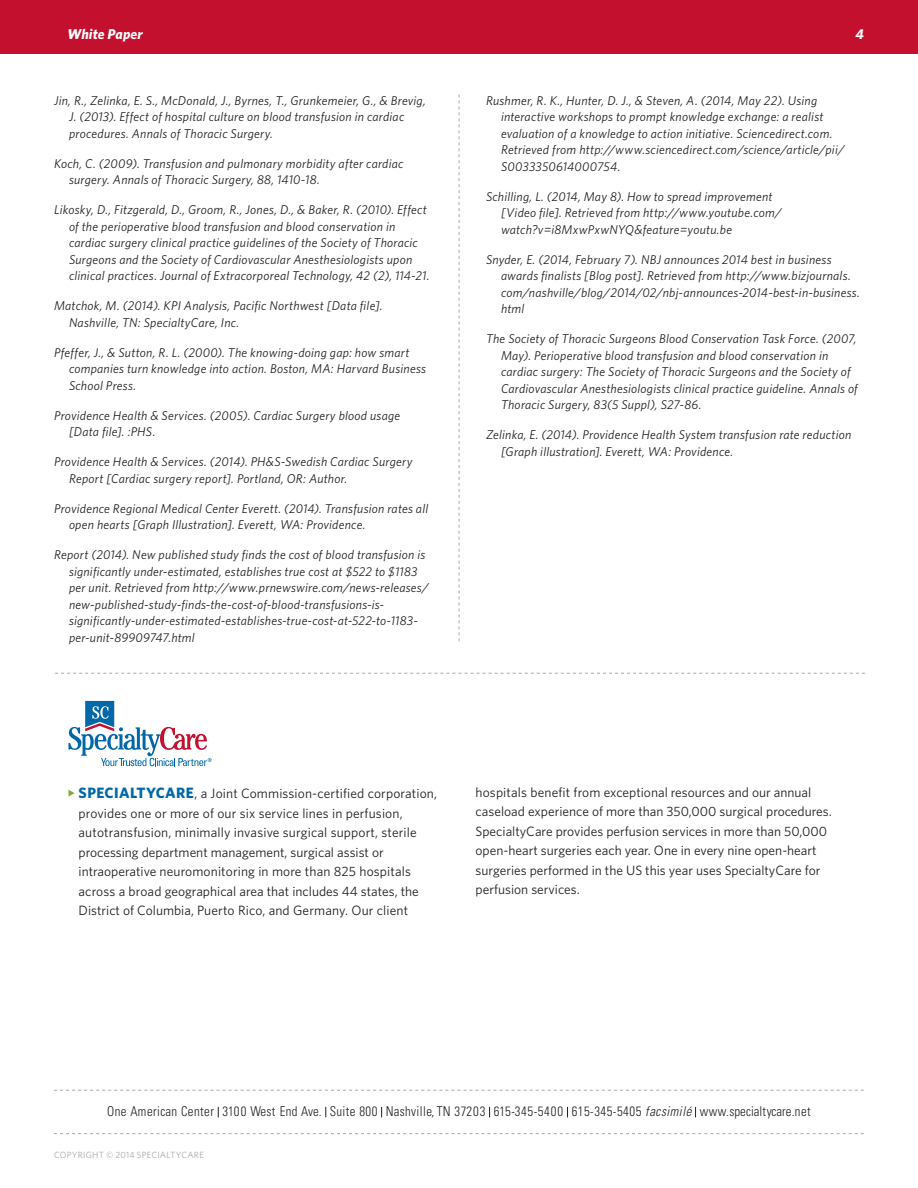
<style>
.page{position:relative;width:918px;height:1188px;background:#fff}
.page>*{position:absolute;margin:0;border:0;box-sizing:border-box;transform-origin:0 0}
.body_copy{font:italic 700 14.25px "Whitney";letter-spacing:.01em;color:#fff}
.t1{font:13.5px/19.5px "Whitney";color:#231f20}
.t2{font:300 condensed 13.5px "Univers LT Std";letter-spacing:.04em;color:#231f20;scale:.95 1}
.reference{font:italic 12.75px/16.5px "Whitney";letter-spacing:.02em;color:#231f20}
.t3{font:9px "Whitney";letter-spacing:.025em;color:#a8a9ad}
.s1{font-weight:700;font-size:15px;color:#0068a9}
.s2{font-style:italic}
</style>
<div class="page">
<svg style="left:459px;top:94px;width:1px;height:547px"></svg>
<svg style="left:54px;top:1090px;width:810px;height:1px"></svg>
<svg style="left:68px;top:701px;width:144px;height:65px"></svg>
<svg style="left:68px;top:790px;width:7px;height:7px"></svg>
<svg style="left:55px;top:673px;width:810px;height:1px"></svg>
<svg style="left:54px;top:1133px;width:810px;height:1px"></svg>
<div style="left:0;top:0;width:918px;height:54px;background:#c3102f"></div>
<p class="body_copy" style="left:68px;top:25px;width:77px">White Paper</p>
<p class="body_copy" style="left:856px;top:25px;width:10px">4</p>
<p class="reference" style="left:69px;top:92px;width:358px;text-indent:-15px">Jin, R., Zelinka, E. S., McDonald, J., Byrnes, T., Grunkemeier, G., &amp; Brevig,<br>J. (2013). Effect of hospital culture on blood transfusion in cardiac procedures. Annals of Thoracic Surgery.</p>
<p class="reference" style="left:69px;top:155px;width:336px;text-indent:-15px">Koch, C. (2009). Transfusion and pulmonary morbidity after cardiac surgery. Annals of Thoracic Surgery, 88, 1410-18.</p>
<p class="reference" style="left:69px;top:201px;width:362px;text-indent:-15px">Likosky, D., Fitzgerald, D., Groom, R., Jones, D., &amp; Baker, R. (2010). Effect of the perioperative blood transfusion and blood conservation in cardiac surgery clinical practice guidelines of the Society of Thoracic Surgeons and the Society of Cardiovascular Anesthesiologists upon clinical practices. Journal of Extracorporeal Technology, 42 (2), 114-21.</p>
<p class="reference" style="left:69px;top:297px;width:315px;text-indent:-15px">Matchok, M. (2014). KPI Analysis, Pacific Northwest [Data file].<br>Nashville, TN: SpecialtyCare, Inc.</p>
<p class="reference" style="left:69px;top:344px;width:359px;text-indent:-15px">Pfeffer, J., &amp; Sutton, R. L. (2000). The knowing-doing gap: how smart companies turn knowledge into action. Boston, MA: Harvard Business<br>School Press.</p>
<p class="reference" style="left:69px;top:407px;width:333px;text-indent:-15px">Providence Health &amp; Services. (2005). Cardiac Surgery blood usage [Data file]. :PHS.</p>
<p class="reference" style="left:69px;top:453px;width:345px;text-indent:-15px">Providence Health &amp; Services. (2014). PH&amp;S-Swedish Cardiac Surgery<br>Report [Cardiac surgery report]. Portland, OR: Author.</p>
<p class="reference" style="left:69px;top:500px;width:361px;text-indent:-15px">Providence Regional Medical Center Everett. (2014). Transfusion rates all open hearts [Graph Illustration]. Everett, WA: Providence.</p>
<p class="reference" style="left:69px;top:546px;width:361px;text-indent:-15px">Report (2014). New published study finds the cost of blood transfusion is significantly under-estimated, establishes true cost at $522 to $1183 per unit. Retrieved from http://www.prnewswire.com/news-releases/ new-published-study-finds-the-cost-of-blood-transfusions-is&shy;significantly-under-estimated-establishes-true-cost-at-522-to-1183- per-unit-89909747.html</p>
<p class="reference" style="left:501px;top:92px;width:345px;text-indent:-15px">Rushmer, R. K., Hunter, D. J., &amp; Steven, A. (2014, May 22). Using interactive workshops to prompt knowledge exchange: a realist evaluation of a knowledge to action initiative. Sciencedirect.com.<br>Retrieved from http://www.sciencedirect.com/science/article/pii/ S0033350614000754.</p>
<p class="reference" style="left:501px;top:188px;width:282px;text-indent:-15px">Schilling, L. (2014, May 8). How to spread improvement [Video file]. Retrieved from http://www.youtube.com/ watch?v=i8MxwPxwNYQ&amp;feature=youtu.be</p>
<p class="reference" style="left:501px;top:251px;width:361px;text-indent:-15px">Snyder, E. (2014, February 7). NBJ announces 2014 best in business awards finalists [Blog post]. Retrieved from http://www.bizjournals. com/nashville/blog/2014/02/nbj-announces-2014-best-in-business. html</p>
<p class="reference" style="left:501px;top:330px;width:358px;text-indent:-15px">The Society of Thoracic Surgeons Blood Conservation Task Force. (2007, May). Perioperative blood transfusion and blood conservation in cardiac surgery: The Society of Thoracic Surgeons and the Society of Cardiovascular Anesthesiologists clinical practice guideline. Annals of Thoracic Surgery, 83(5 Suppl), S27-86.</p>
<p class="reference" style="left:501px;top:426px;width:352px;text-indent:-15px">Zelinka, E. (2014). Providence Health System transfusion rate reduction [Graph illustration]. Everett, WA: Providence.</p>
<p class="t1" style="left:79px;top:783px;width:360px"><span class="s1">SPECIALTYCARE</span>, a Joint Commission-certified corporation, provides one or more of our six service lines in perfusion, autotransfusion, minimally invasive surgical support, sterile processing department management, surgical assist or intraoperative neuromonitoring in more than 825 hospitals across a broad geographical area that includes 44 states, the District of Columbia, Puerto Rico, and Germany. Our client</p>
<p class="t1" style="left:476px;top:782px;width:358px">hospitals benefit from exceptional resources and our annual caseload experience of more than 350,000 surgical procedures.<br>SpecialtyCare provides perfusion services in more than 50,000 open-heart surgeries each year. One in every nine open-heart surgeries performed in the US this year uses SpecialtyCare for perfusion services.</p>
<p class="t2" style="left:107px;top:1103px;width:742px">One American Center 3100 West End Ave. Suite 800 Nashville, TN 37203 615-345-5400 615-345-5405 <span class="s2">facsimilé</span> www.specialtycare.net</p>
<p class="t3" style="left:54px;top:1149px;width:151px">COPYRIGHT © 2014 SPECIALTYCARE</p>
</div>
